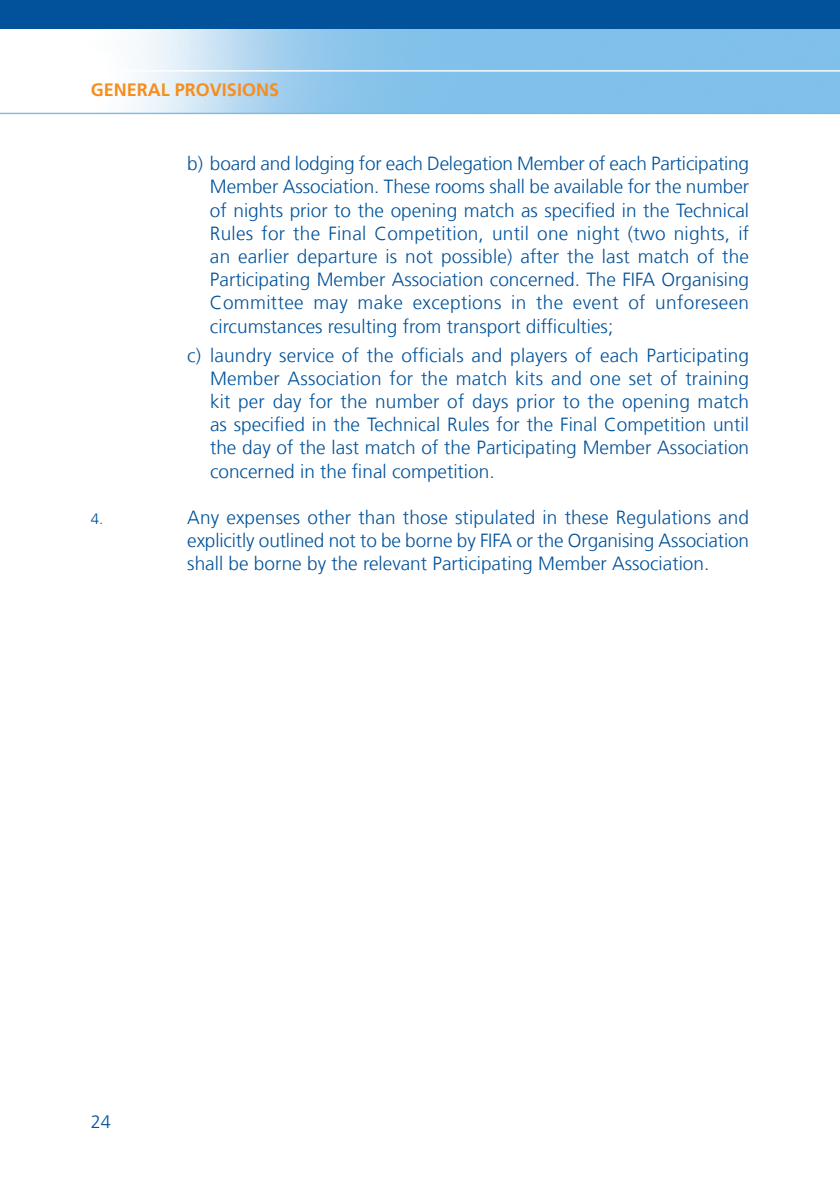
<style>
.page{position:relative;width:840px;height:1191px;background:#fff}
.page>*{position:absolute;margin:0;border:0;box-sizing:border-box;transform-origin:0 0}
.t1{font:300 19px/23.2px "Frutiger LT Com";color:#01529a;text-align:justify}
.t2{font:700 18px "Frutiger LT Com";color:#f68e1e}
.t3{font:300 18px "Frutiger LT Com";color:#01529a}
.t4{font:300 15px "Frutiger LT Com";color:#01529a}
</style>
<div class="page">
<img style="left:0;top:28px;width:839px;height:85px">
<div style="left:0;top:0;width:839px;height:28px;background:#01529a"></div>
<hr style="left:0;top:70px;width:839px;height:2px;background:#fff">
<hr style="left:0;top:113px;width:839px;height:1px;background:#78bde8">
<p class="t2" style="left:91px;top:82px;width:190px">GENERAL PROVISIONS</p>
<p class="t1" style="left:210px;top:154px;width:540px;text-indent:-23px">b) board and lodging for each Delegation Member of each Participating Member Association. These rooms shall be available for the number of nights prior to the opening match as specified in the Technical Rules for the Final Competition, until one night (two nights, if an earlier departure is not possible) after the last match of the Participating Member Association concerned. The FIFA Organising Committee may make exceptions in the event of unforeseen circumstances resulting from transport difficulties;</p>
<p class="t1" style="left:210px;top:345px;width:540px;text-indent:-23px">c) laundry service of the officials and players of each Participating Member Association for the match kits and one set of training kit per day for the number of days prior to the opening match as specified in the Technical Rules for the Final Competition until the day of the last match of the Participating Member Association concerned in the final competition.</p>
<p class="t4" style="left:91px;top:513px;width:14px">4.</p>
<p class="t1" style="left:187px;top:507px;width:563px">Any expenses other than those stipulated in these Regulations and explicitly outlined not to be borne by FIFA or the Organising Association shall be borne by the relevant Participating Member Association.</p>
<p class="t3" style="left:91px;top:1114px;width:22px">24</p>
</div>
